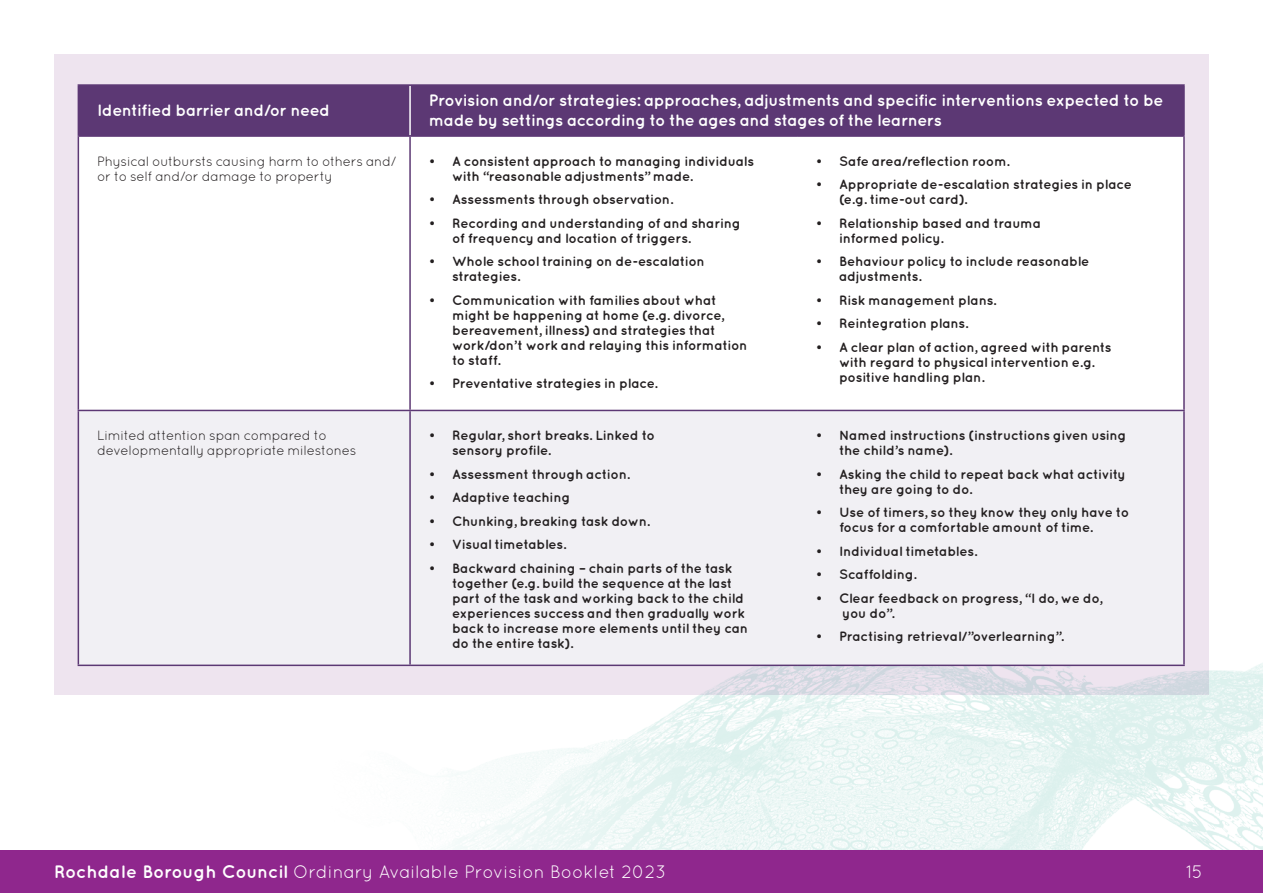
<style>
.page{position:relative;width:1263px;height:893px;background:#fff}
.page>*{position:absolute;margin:0;border:0;box-sizing:border-box;transform-origin:0 0}
.t1{font:18px "Quicksand";color:#fff}
.t2{font:700 16.5px/19.8px "Quicksand";letter-spacing:-.03em;color:#fff}
.t3{font:700 13.5px/15px "Quicksand";letter-spacing:-.02em;color:#231f20}
.t4{font:13.5px/15px "Quicksand";letter-spacing:-.02em;color:#231f20}
.s1{font-weight:700}
</style>
<div class="page">
<img style="left:276px;top:663px;width:987px;height:187px">
<div style="left:0;top:850px;width:1263px;height:43px;background:#8f278d"></div>
<div style="left:54px;top:54px;width:1155px;height:640px;background:#eee4ef"></div>
<div style="left:79px;top:86px;width:1104px;height:49px;background:#5c3874"></div>
<div style="left:79px;top:137px;width:1104px;height:273px;background:#fff"></div>
<div style="left:79px;top:411px;width:1104px;height:254px;background:#f1f0f4"></div>
<hr style="left:409px;top:86px;width:2px;height:49px;background:#fff">
<hr style="left:78px;top:135px;width:332px;height:2px;background:#5c3874">
<hr style="left:410px;top:135px;width:387px;height:2px;background:#5c3874">
<hr style="left:797px;top:135px;width:388px;height:2px;background:#5c3874">
<hr style="left:78px;top:410px;width:332px;height:1px;background:#5c3874">
<hr style="left:410px;top:410px;width:387px;height:1px;background:#5c3874">
<hr style="left:797px;top:410px;width:388px;height:1px;background:#5c3874">
<hr style="left:78px;top:665px;width:332px;height:1px;background:#5c3874">
<hr style="left:410px;top:665px;width:387px;height:1px;background:#5c3874">
<hr style="left:797px;top:665px;width:388px;height:1px;background:#5c3874">
<hr style="left:78px;top:84px;width:332px;height:2px;background:#5c3874">
<hr style="left:410px;top:84px;width:387px;height:2px;background:#5c3874">
<hr style="left:797px;top:84px;width:388px;height:2px;background:#5c3874">
<hr style="left:78px;top:86px;width:1px;height:49px;background:#5c3874">
<hr style="left:1183px;top:86px;width:2px;height:49px;background:#5c3874">
<hr style="left:78px;top:137px;width:1px;height:273px;background:#5c3874">
<hr style="left:1183px;top:137px;width:2px;height:273px;background:#5c3874">
<hr style="left:78px;top:411px;width:1px;height:254px;background:#5c3874">
<hr style="left:1183px;top:411px;width:2px;height:254px;background:#5c3874">
<hr style="left:409px;top:137px;width:2px;height:273px;background:#5c3874">
<hr style="left:409px;top:411px;width:2px;height:254px;background:#5c3874">
<p class="t2" style="left:97px;top:100px;width:235px">Identified barrier and/or need</p>
<p class="t2" style="left:429px;top:90px;width:736px">Provision and/or strategies: approaches, adjustments and specific interventions expected to be made by settings according to the ages and stages of the learners</p>
<p class="t4" style="left:97px;top:154px;width:301px">Physical outbursts causing harm to others and/ or to self and/or damage to property</p>
<p class="t3" style="left:452px;top:153px;width:304px;text-indent:-23px">• A consistent approach to managing individuals with “reasonable adjustments” made.</p>
<p class="t3" style="left:429px;top:192px;width:246px">• Assessments through observation.</p>
<p class="t3" style="left:452px;top:215px;width:290px;text-indent:-23px">• Recording and understanding of and sharing of frequency and location of triggers.</p>
<p class="t3" style="left:452px;top:254px;width:254px;text-indent:-23px">• Whole school training on de-escalation strategies.</p>
<p class="t3" style="left:452px;top:292px;width:297px;text-indent:-23px">• Communication with families about what might be happening at home (e.g. divorce, bereavement, illness) and strategies that work/don’t work and relaying this information to staff.</p>
<p class="t3" style="left:429px;top:376px;width:230px">• Preventative strategies in place.</p>
<p class="t3" style="left:816px;top:153px;width:195px">• Safe area/reflection room.</p>
<p class="t3" style="left:839px;top:177px;width:295px;text-indent:-23px">• Appropriate de-escalation strategies in place (e.g. time-out card).</p>
<p class="t3" style="left:839px;top:215px;width:204px;text-indent:-23px">• Relationship based and trauma informed policy.</p>
<p class="t3" style="left:839px;top:254px;width:252px;text-indent:-23px">• Behaviour policy to include reasonable adjustments.</p>
<p class="t3" style="left:816px;top:292px;width:182px">• Risk management plans.</p>
<p class="t3" style="left:816px;top:316px;width:154px">• Reintegration plans.</p>
<p class="t3" style="left:839px;top:339px;width:274px;text-indent:-23px">• A clear plan of action, agreed with parents with regard to physical intervention e.g. positive handling plan.</p>
<p class="t4" style="left:97px;top:428px;width:261px">Limited attention span compared to developmentally appropriate milestones</p>
<p class="t3" style="left:452px;top:428px;width:204px;text-indent:-23px">• Regular, short breaks. Linked to sensory profile.</p>
<p class="t3" style="left:429px;top:466px;width:203px">• Assessment through action.</p>
<p class="t3" style="left:429px;top:490px;width:143px">• Adaptive teaching</p>
<p class="t3" style="left:429px;top:513px;width:223px">• Chunking, breaking task down.</p>
<p class="t3" style="left:429px;top:537px;width:139px">• Visual timetables.</p>
<p class="t3" style="left:452px;top:560px;width:298px;text-indent:-23px">• Backward chaining – chain parts of the task together (e.g. build the sequence at the last part of the task and working back to the child experiences success and then gradually work back to increase more elements until they can do the entire task).</p>
<p class="t3" style="left:839px;top:428px;width:289px;text-indent:-23px">• Named instructions (instructions given using the child’s name).</p>
<p class="t3" style="left:839px;top:466px;width:288px;text-indent:-23px">• Asking the child to repeat back what activity they are going to do.</p>
<p class="t3" style="left:839px;top:505px;width:292px;text-indent:-23px">• Use of timers, so they know they only have to focus for a comfortable amount of time.</p>
<p class="t3" style="left:816px;top:543px;width:163px">• Individual timetables.</p>
<p class="t3" style="left:816px;top:567px;width:102px">• Scaffolding.</p>
<p class="t3" style="left:842px;top:590px;width:261px;text-indent:-27px">• Clear feedback on progress, “I do, we do, you do”.</p>
<p class="t3" style="left:816px;top:629px;width:250px">• Practising retrieval/”overlearning”.</p>
<h1 class="t1" style="left:54px;top:861px;width:614px"><span class="s1">Rochdale Borough Council</span> Ordinary Available Provision Booklet 2023</h1>
<h1 class="t1" style="left:1186px;top:861px;width:18px">15</h1>
</div>
